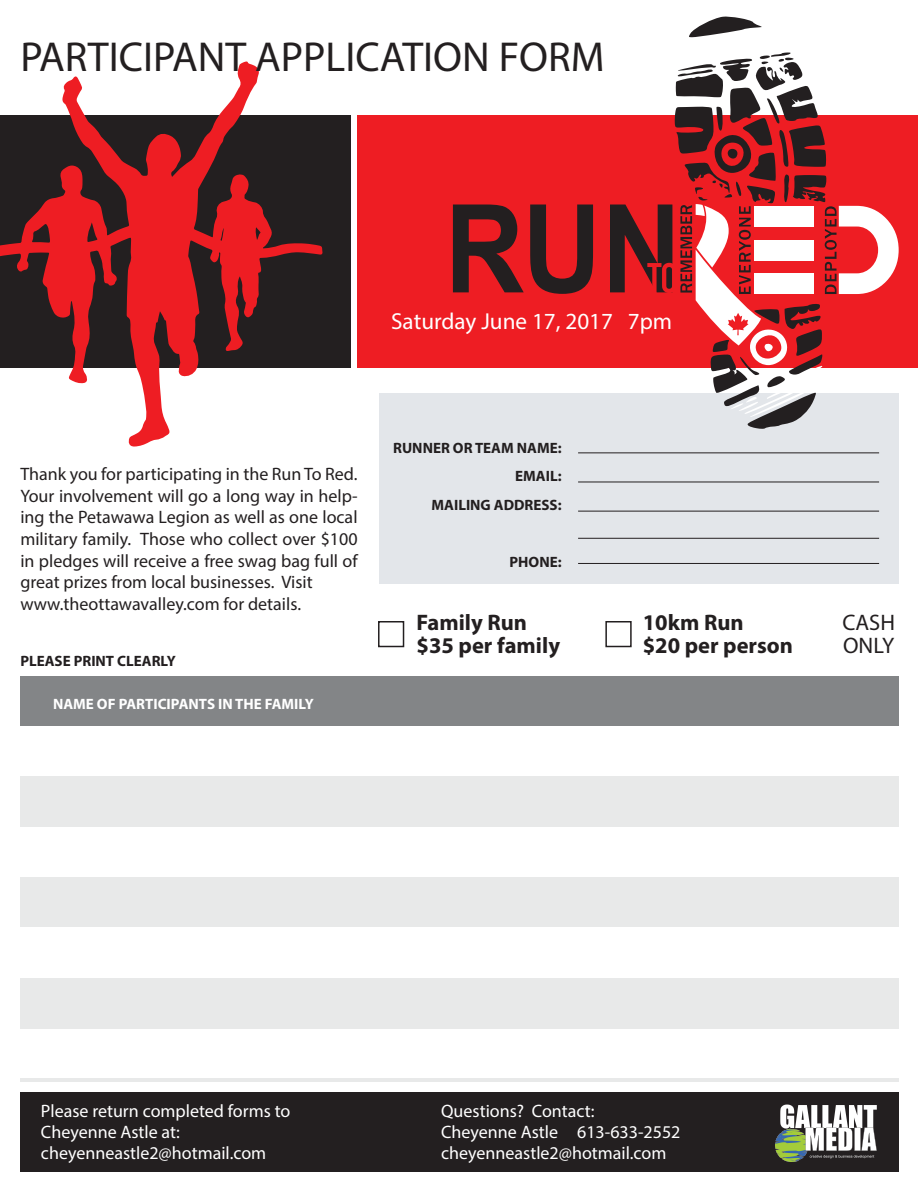
<style>
.page{position:relative;width:918px;height:1188px;background:#fff}
.page>*{position:absolute;margin:0;border:0;box-sizing:border-box;transform-origin:0 0}
.t1{font:42px "Myriad Pro";color:#231f20}
.t2{font:23.1px "Myriad Pro";color:#fff}
.t3{font:700 22.5px/22.5px "Myriad Pro";color:#231f20}
.t4{font:22.5px/22.5px "Myriad Pro";color:#231f20}
.t5{font:18px/21.6px "Myriad Pro";color:#231f20}
.t6{font:18px/21px "Myriad Pro";color:#fff}
.t7{font:700 15px/28.5px "Myriad Pro";color:#231f20;text-align:right}
.t8{font:700 15px "Myriad Pro";color:#fff}
</style>
<div class="page">
<div style="left:379px;top:393px;width:520px;height:191px;background:#e3e6ea"></div>
<div style="left:358px;top:115px;width:560px;height:253px;background:#ee1d23"></div>
<div style="left:0;top:115px;width:351px;height:253px;background:#231f20"></div>
<svg style="left:453px;top:205px;width:71px;height:87px"></svg>
<svg style="left:530px;top:205px;width:63px;height:89px"></svg>
<svg style="left:610px;top:16px;width:289px;height:413px"></svg>
<svg style="left:0;top:61px;width:323px;height:386px"></svg>
<div style="left:20px;top:676px;width:879px;height:50px;background:#838587"></div>
<div style="left:20px;top:777px;width:879px;height:50px;background:#e8e9e9"></div>
<div style="left:20px;top:877px;width:879px;height:51px;background:#e8e9e9"></div>
<div style="left:20px;top:978px;width:879px;height:50px;background:#e8e9e9"></div>
<hr style="left:20px;top:1079px;width:879px;height:3px;background:#e8e9e9">
<div style="left:20px;top:1092px;width:879px;height:80px;background:#231f20"></div>
<div style="left:378px;top:621px;width:26px;height:26px;border:2px solid #231f20"></div>
<div style="left:605px;top:621px;width:27px;height:26px;border:2px solid #231f20"></div>
<img style="left:776px;top:1104px;width:100px;height:57px">
<h1 class="t1" style="left:20px;top:31px;width:586px">PARTICIPANT APPLICATION FORM</h1>
<p class="t2" style="left:391px;top:307px;width:283px">Saturday June 17, 2017 7pm</p>
<p class="t5" style="left:20px;top:463px;width:339px">Thank you for participating in the Run To Red.<br>Your involvement will go a long way in help&shy;ing the Petawawa Legion as well as one local military family. Those who collect over $100 in pledges will receive a free swag bag full of great prizes from local businesses. Visit www.theottawavalley.com for details.</p>
<p class="t7" style="left:20px;top:646px;width:157px">PLEASE PRINT CLEARLY</p>
<p class="t8" style="left:53px;top:694px;width:262px">NAME OF PARTICIPANTS IN THE FAMILY</p>
<p class="t7" style="left:393px;top:433px;width:170px">RUNNER OR TEAM NAME:<br>EMAIL:<br>MAILING ADDRESS:</p>
<p class="t7" style="left:510px;top:547px;width:54px">PHONE:</p>
<p class="t3" style="left:417px;top:610px;width:145px">Family Run $35 per family</p>
<p class="t3" style="left:643px;top:610px;width:152px">10km Run<br>$20 per person</p>
<p class="t4" style="left:842px;top:611px;width:54px">CASH<br>ONLY</p>
<p class="t6" style="left:41px;top:1100px;width:251px">Please return completed forms to<br>Cheyenne Astle at: cheyenneastle2@hotmail.com</p>
<p class="t6" style="left:441px;top:1100px;width:241px">Questions? Contact:<br>Cheyenne Astle 613-633-2552 cheyenneastle2@hotmail.com</p>
</div>
